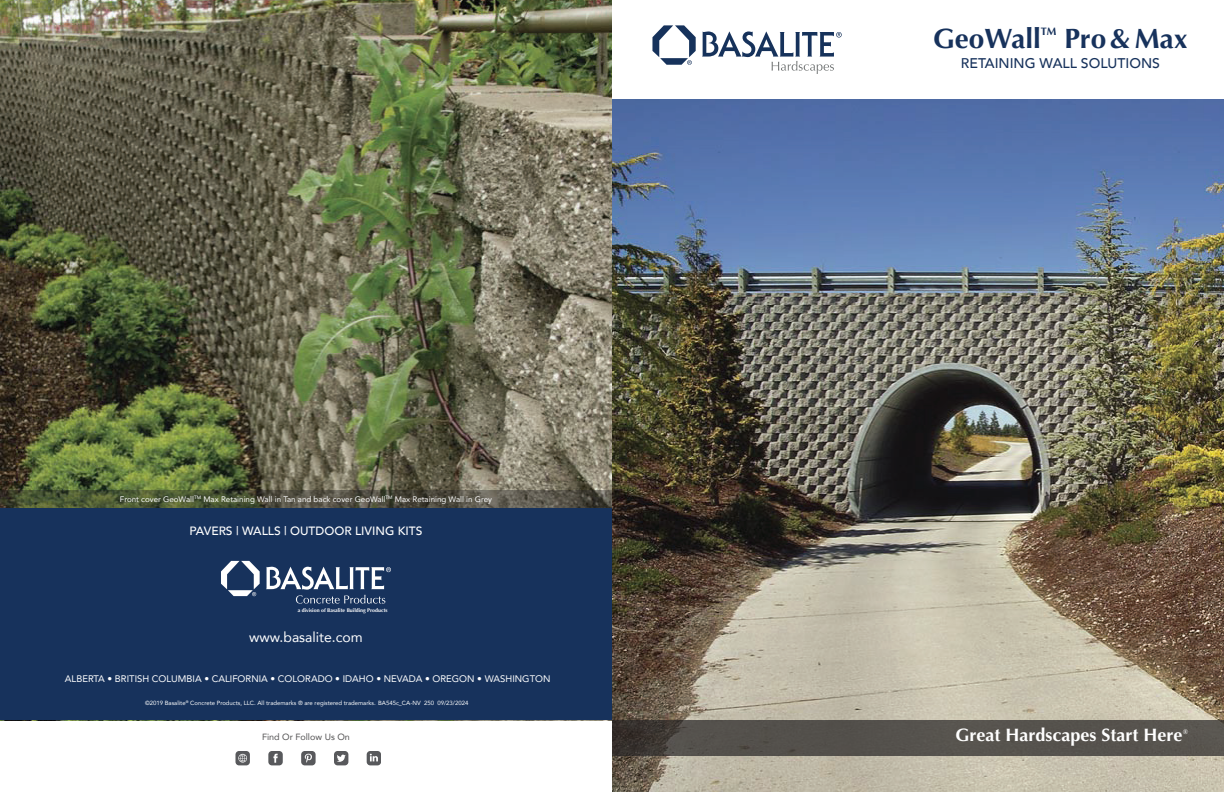
<style>
.page{position:relative;width:1224px;height:792px;background:#fff}
.page>*{position:absolute;margin:0;border:0;box-sizing:border-box;transform-origin:0 0}
.t1{font:700 28px "Optima";color:#17325c}
.t2{font:700 18px "Optima";color:#fff}
.t3{font:500 14px "Avenir";color:#17325c}
.t4{font:14px "Avenir";color:#fff}
.t5{font:500 12px "Avenir";color:#fff}
.t6{font:700 10.8px "Optima";color:#17325c}
.t7{font:9.5px "Avenir";color:#fff}
.t8{font:9px "Avenir";color:#525152}
.t9{font:8px "Avenir";color:#fff}
.t10{font:700 6.6px "Optima";color:#fff}
.t11{font:6px "Avenir";color:#fff}
.t12{font:700 5.3px "Optima";color:#fff}
</style>
<div class="page">
<img style="left:0;top:0;width:612px;height:490px">
<img style="left:612px;top:99px;width:612px;height:693px">
<svg style="left:612px;top:720px;width:612px;height:36px;background:#524f4a"></svg>
<svg style="left:652px;top:25px;width:44px;height:40px"></svg>
<svg style="left:702px;top:31px;width:140px;height:43px"></svg>
<div style="left:0;top:508px;width:612px;height:212px;background:#17325c"></div>
<div style="left:367px;top:751px;width:14px;height:14px;background:#58595c;border-radius:4px"></div>
<svg style="left:370px;top:754px;width:8px;height:7px"></svg>
<div style="left:235px;top:751px;width:15px;height:14px;background:#58595c;border-radius:4px"></div>
<svg style="left:238px;top:754px;width:9px;height:9px"></svg>
<div style="left:268px;top:751px;width:15px;height:14px;background:#58595c;border-radius:4px"></div>
<svg style="left:273px;top:754px;width:5px;height:9px"></svg>
<div style="left:301px;top:751px;width:15px;height:14px;background:#58595c;border-radius:4px"></div>
<svg style="left:305px;top:754px;width:7px;height:9px"></svg>
<div style="left:334px;top:751px;width:14px;height:14px;background:#58595c;border-radius:4px"></div>
<svg style="left:337px;top:755px;width:9px;height:7px"></svg>
<svg style="left:266px;top:567px;width:125px;height:37px"></svg>
<svg style="left:221px;top:561px;width:39px;height:35px"></svg>
<svg style="left:0;top:490px;width:612px;height:18px;background:#4f523d"></svg>
<h3 class="t9" style="left:120px;top:493px;width:374px">Front cover GeoWall<sup>TM</sup> Max Retaining Wall in Tan and back cover GeoWall<sup>TM</sup> Max Retaining Wall in Grey</h3>
<h3 class="t5" style="left:190px;top:520px;width:234px">PAVERS | WALLS | OUTDOOR LIVING KITS</h3>
<p class="t12" style="left:298px;top:607px;width:91px">a division of Basalite Building Products</p>
<h3 class="t4" style="left:249px;top:625px;width:115px">www.basalite.com</h3>
<h3 class="t7" style="left:65px;top:671px;width:487px">ALBERTA • BRITISH COLUMBIA • CALIFORNIA • COLORADO • IDAHO • NEVADA • OREGON • WASHINGTON</h3>
<p class="t11" style="left:145px;top:698px;width:325px">©2019 Basalite<sup>®</sup> Concrete Products, LLC. All trademarks ® are registered trademarks. BA545c_CA-NV 250 09/23/2024</p>
<h3 class="t8" style="left:262px;top:730px;width:89px">Find Or Follow Us On</h3>
<h1 class="t1" style="left:933px;top:22px;width:109px">GeoWall</h1>
<h3 class="t6" style="left:1041px;top:25px;width:17px">TM</h3>
<h1 class="t1" style="left:1064px;top:22px;width:125px">Pro&amp; Max</h1>
<h3 class="t3" style="left:961px;top:51px;width:201px">RETAINING WALL SOLUTIONS</h3>
<h2 class="t2" style="left:955px;top:725px;width:229px">Great Hardscapes Start Here</h2>
<p class="t10" style="left:1183px;top:728px;width:6px">®</p>
</div>
